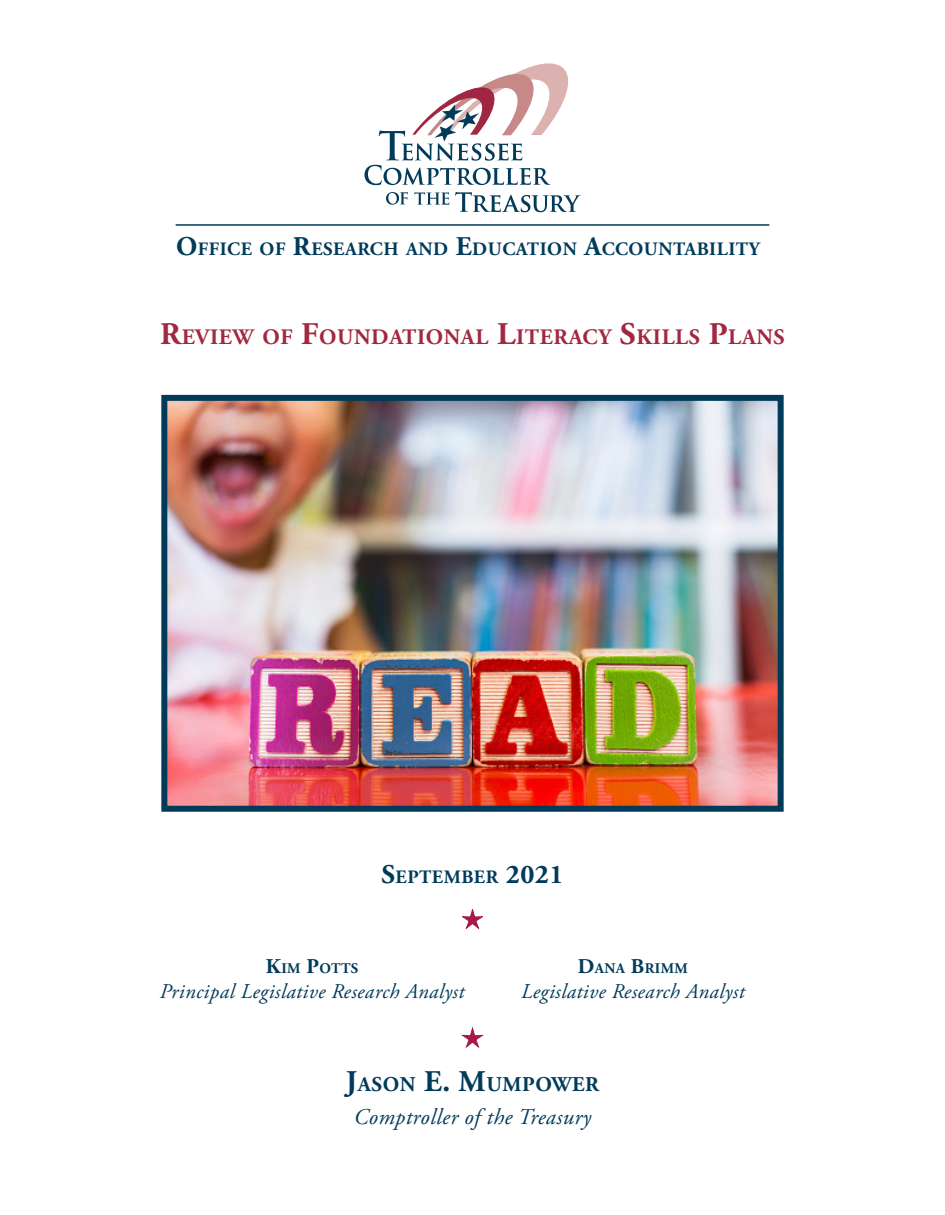
<style>
.page{position:relative;width:945px;height:1215px;background:#fff}
.page>*{position:absolute;margin:0;border:0;box-sizing:border-box;transform-origin:0 0}
.t1{font:italic 22.5px "Adobe Garamond Pro";letter-spacing:.02em;color:#023b5a}
.t2{font:700 22.05px "Adobe Garamond Pro";letter-spacing:.03em;color:#a22842}
.t3{font:italic 21px "Adobe Garamond Pro";letter-spacing:.02em;color:#023b5a}
.t4{font:700 21px "Adobe Garamond Pro";letter-spacing:.03em;color:#023b5a}
.t5{font:700 18.9px "Adobe Garamond Pro";letter-spacing:.03em;color:#023b5a}
.t6{font:700 14.7px "Adobe Garamond Pro";letter-spacing:.03em;color:#023b5a}
.s1{font-size:27px}
.s2{font-size:31.5px}
.s3{font-size:21px}
.s4{font-size:30px}
</style>
<div class="page">
<svg style="left:455px;top:192px;width:125px;height:20px"></svg>
<svg style="left:414px;top:192px;width:35px;height:13px"></svg>
<svg style="left:386px;top:192px;width:22px;height:13px"></svg>
<svg style="left:365px;top:63px;width:204px;height:122px"></svg>
<hr style="left:176px;top:224px;width:593px;height:2px;background:#023b5a">
<svg style="left:462px;top:1028px;width:21px;height:19px"></svg>
<svg style="left:462px;top:909px;width:21px;height:19px"></svg>
<img style="left:168px;top:402px;width:609px;height:403px">
<div style="left:161px;top:395px;width:623px;height:417px;border:6px solid #023b5a"></div>
<p class="t5" style="left:176px;top:238px;width:585px"><span class="s1">O</span>FFICE OF <span class="s1">R</span>ESEARCH AND <span class="s1">E</span>DUCATION <span class="s1">A</span>CCOUNTABILITY</p>
<p class="t2" style="left:160px;top:325px;width:626px"><span class="s2">R</span>EVIEW OF <span class="s2">F</span>OUNDATIONAL <span class="s2">L</span>ITERACY <span class="s2">S</span>KILLS <span class="s2">P</span>LANS</p>
<p class="t5" style="left:381px;top:866px;width:184px"><span class="s1">S</span>EPTEMBER <span class="s1">2021</span></p>
<p class="t6" style="left:266px;top:960px;width:94px"><span class="s3">K</span>IM <span class="s3">P</span>OTTS</p>
<p class="t3" style="left:160px;top:979px;width:306px">Principal Legislative Research Analyst</p>
<p class="t6" style="left:578px;top:960px;width:112px"><span class="s3">D</span>ANA <span class="s3">B</span>RIMM</p>
<p class="t3" style="left:521px;top:979px;width:225px">Legislative Research Analyst</p>
<p class="t4" style="left:346px;top:1072px;width:255px"><span class="s4">J</span>ASON <span class="s4">E. M</span>UMPOWER</p>
<p class="t1" style="left:354px;top:1104px;width:239px">Comptroller of the Treasury</p>
</div>
